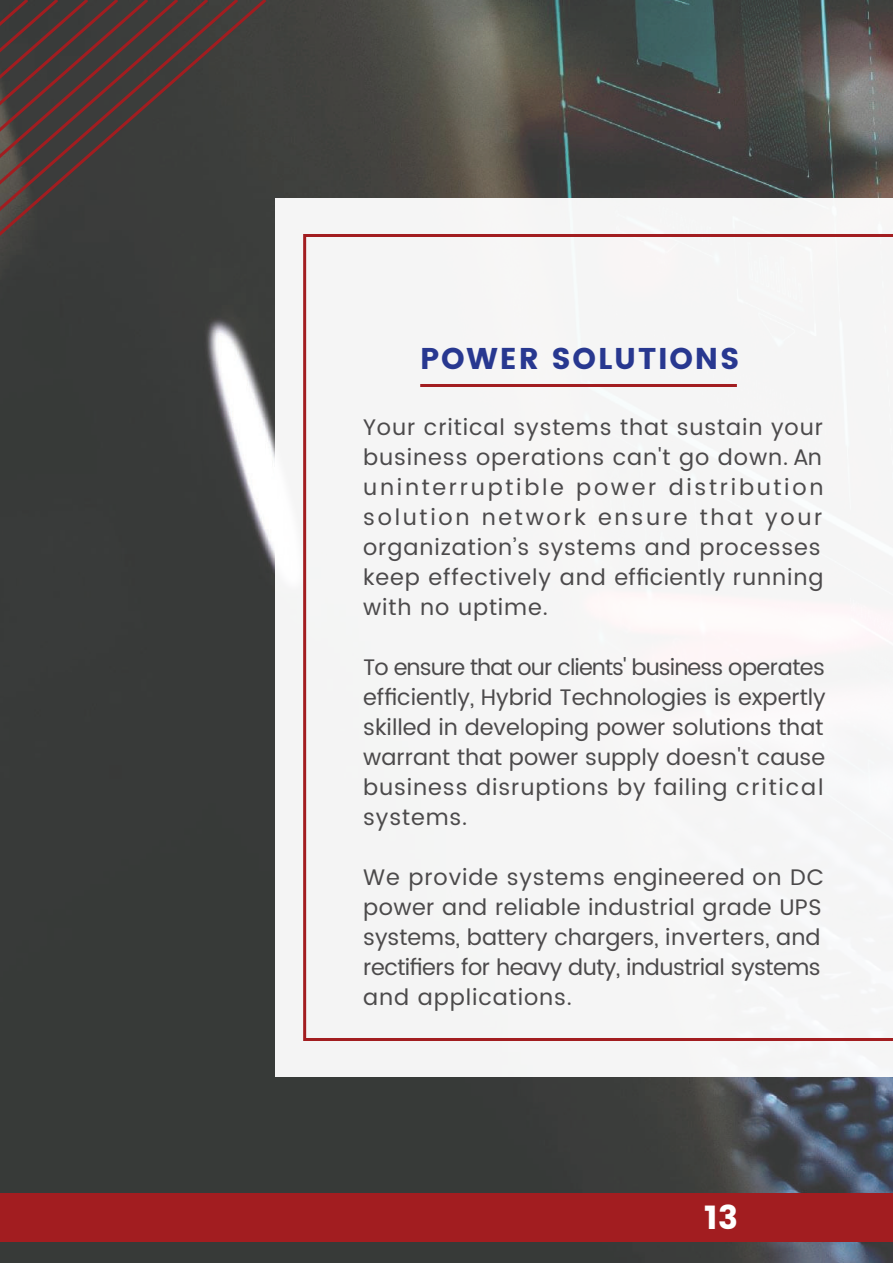
<style>
.page{position:relative;width:893px;height:1263px;background:#fff}
.page>*{position:absolute;margin:0;border:0;box-sizing:border-box;transform-origin:0 0}
.t1{font:700 33px "Poppins";color:#fff}
.t2{font:700 30px "Poppins";letter-spacing:.06em;color:#283890}
.t3{font:22.5px/30px "Poppins";letter-spacing:.04em;color:#4c4a4b}
.t4{font:22.5px/30px "Poppins";letter-spacing:.02em;color:#4c4a4b}
</style>
<div class="page">
<img style="left:0;top:0;width:892px;height:1263px">
<div style="left:274px;top:198px;width:618px;height:879px;background:#f5f5f5"></div>
<svg style="left:303px;top:234px;width:589px;height:807px"></svg>
<hr style="left:420px;top:384px;width:317px;height:3px;background:#a21d20">
<div style="left:0;top:0;width:269px;height:239px;background:#3c3e3c"></div>
<svg style="left:0;top:0;width:241px;height:215px;background:#403d3b"></svg>
<svg style="left:0;top:0;width:211px;height:188px;background:#473938"></svg>
<div style="left:0;top:1194px;width:892px;height:48px;background:#a21d20"></div>
<h2 class="t2" style="left:420px;top:341px;width:321px">POWER SOLUTIONS</h2>
<p class="t3" style="left:363px;top:412px;width:462px">Your critical systems that sustain your business operations can't go down. An uninterruptible power distribution solution network ensure that your organization’s systems and processes keep effectively and efficiently running with no uptime.</p>
<p class="t3" style="left:363px;top:652px;width:464px;text-align:justify">To ensure that our clients' business operates efficiently, Hybrid Technologies is expertly skilled in developing power solutions that warrant that power supply doesn't cause business disruptions by failing critical systems.</p>
<p class="t4" style="left:363px;top:862px;width:462px">We provide systems engineered on DC power and reliable industrial grade UPS systems, battery chargers, inverters, and rectifiers for heavy duty, industrial systems and applications.</p>
<h1 class="t1" style="left:704px;top:1198px;width:35px">13</h1>
</div>
